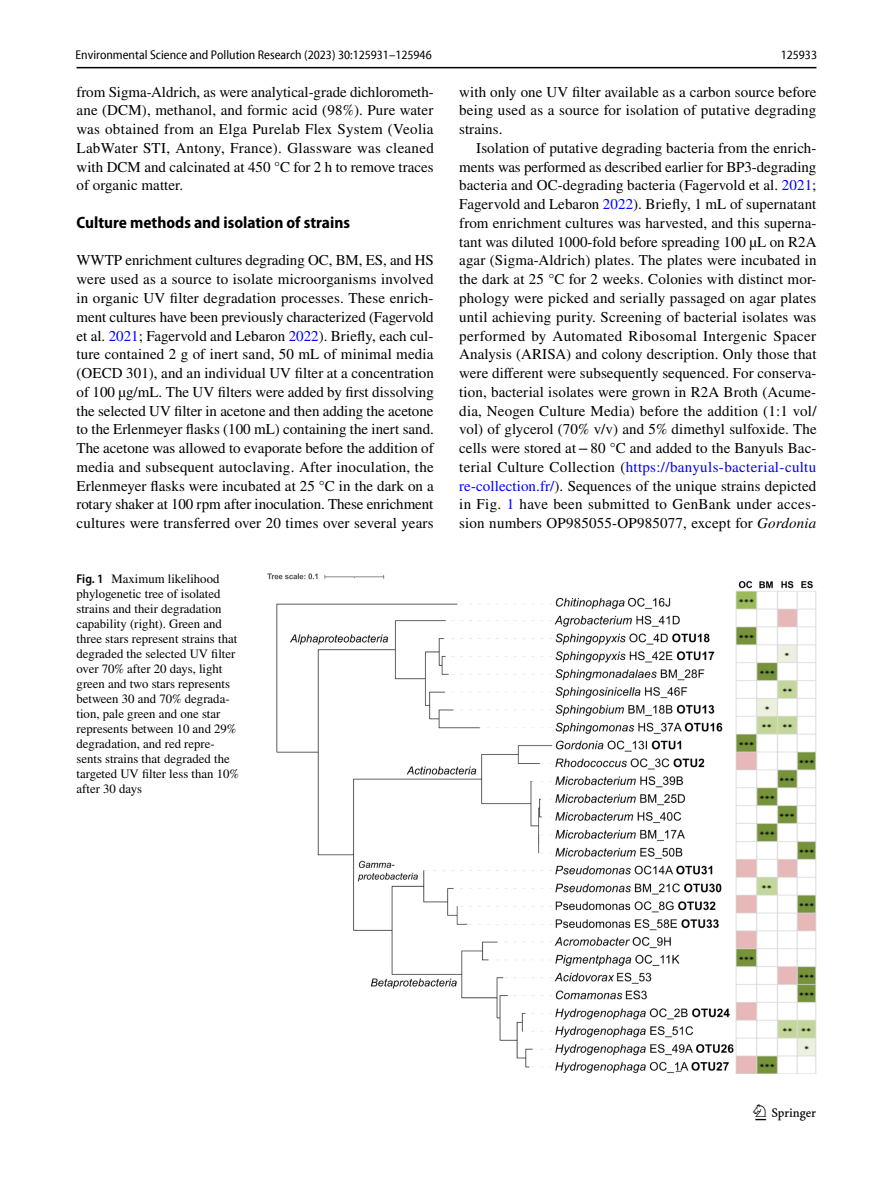
<style>
.page{position:relative;width:893px;height:1187px;background:#fff}
.page>*{position:absolute;margin:0;border:0;box-sizing:border-box;transform-origin:0 0}
.t1{font:22.5px "Springnew Regular 3";color:#000}
.t2{font:700 semi-condensed 16.5px "Myriad Pro";color:#000}
.t3{font:15px/18.8px "STIX";letter-spacing:.01em;color:#000;text-align:justify}
.t4{font:12.75px/15px "STIX";color:#000}
.t5{font:semi-condensed 12.75px "Myriad Pro Unic";color:#000}
.s1{color:#00f}
.s2{font-family:"Myriad Pro";font-weight:600;font-stretch:semi-condensed}
.s3{font-style:italic}
</style>
<div class="page">
<hr style="left:77px;top:67px;width:739px;height:1px;background:#000">
<img style="left:268px;top:573px;width:548px;height:500px">
<p class="t5" style="left:76px;top:50px;width:358px">Environmental Science and Pollution Research (2023) 30:125931–125946</p>
<p class="t5" style="left:781px;top:50px;width:38px">125933</p>
<p class="t3" style="left:77px;top:83px;width:359px">from Sigma-Aldrich, as were analytical-grade dichlorometh&shy;ane (DCM), methanol, and formic acid (98%). Pure water was obtained from an Elga Purelab Flex System (Veolia LabWater STI, Antony, France). Glassware was cleaned with DCM and calcinated at 450 °C for 2 h to remove traces of organic matter.</p>
<p class="t2" style="left:77px;top:213px;width:275px">Culture methods and isolation of strains</p>
<p class="t3" style="left:77px;top:252px;width:359px">WWTP enrichment cultures degrading OC, BM, ES, and HS were used as a source to isolate microorganisms involved in organic UV filter degradation processes. These enrich&shy;ment cultures have been previously characterized (Fagervold et al. <span class="s1">2021</span>; Fagervold and Lebaron <span class="s1">2022</span>). Briefly, each cul&shy;ture contained 2 g of inert sand, 50 mL of minimal media (OECD 301), and an individual UV filter at a concentration of 100 µg/mL. The UV filters were added by first dissolving the selected UV filter in acetone and then adding the acetone to the Erlenmeyer flasks (100 mL) containing the inert sand.<br>The acetone was allowed to evaporate before the addition of media and subsequent autoclaving. After inoculation, the Erlenmeyer flasks were incubated at 25 °C in the dark on a rotary shaker at 100 rpm after inoculation. These enrichment cultures were transferred over 20 times over several years</p>
<p class="t4" style="left:77px;top:572px;width:164px"><span class="s2">Fig. 1</span> Maximum likelihood phylogenetic tree of isolated strains and their degradation capability (right). Green and three stars represent strains that degraded the selected UV filter over 70% after 20 days, light green and two stars represents between 30 and 70% degrada&shy;tion, pale green and one star represents between 10 and 29% degradation, and red repre&shy;sents strains that degraded the targeted UV filter less than 10% after 30 days</p>
<p class="t3" style="left:459px;top:83px;width:359px">with only one UV filter available as a carbon source before being used as a source for isolation of putative degrading strains.</p>
<p class="t3" style="left:459px;top:139px;width:359px;text-indent:17px">Isolation of putative degrading bacteria from the enrich&shy;ments was performed as described earlier for BP3-degrading bacteria and OC-degrading bacteria (Fagervold et al. <span class="s1">2021</span>; Fagervold and Lebaron <span class="s1">2022</span>). Briefly, 1 mL of supernatant from enrichment cultures was harvested, and this superna&shy;tant was diluted 1000-fold before spreading 100 µL on R2A agar (Sigma-Aldrich) plates. The plates were incubated in the dark at 25 °C for 2 weeks. Colonies with distinct mor&shy;phology were picked and serially passaged on agar plates until achieving purity. Screening of bacterial isolates was performed by Automated Ribosomal Intergenic Spacer Analysis (ARISA) and colony description. Only those that were different were subsequently sequenced. For conserva&shy;tion, bacterial isolates were grown in R2A Broth (Acume&shy;dia, Neogen Culture Media) before the addition (1:1 vol/ vol) of glycerol (70% v/v) and 5% dimethyl sulfoxide. The cells were stored at−80 °C and added to the Banyuls Bac&shy;terial Culture Collection (<span class="s1">https://banyuls-bacterial-cultu re-collection.fr/</span>). Sequences of the unique strains depicted in Fig. <span class="s1">1</span> have been submitted to GenBank under acces&shy;sion numbers OP985055-OP985077, except for <span class="s3">Gordonia</span></p>
<h1 class="t1" style="left:755px;top:1104px;width:62px">1 3</h1>
</div>
